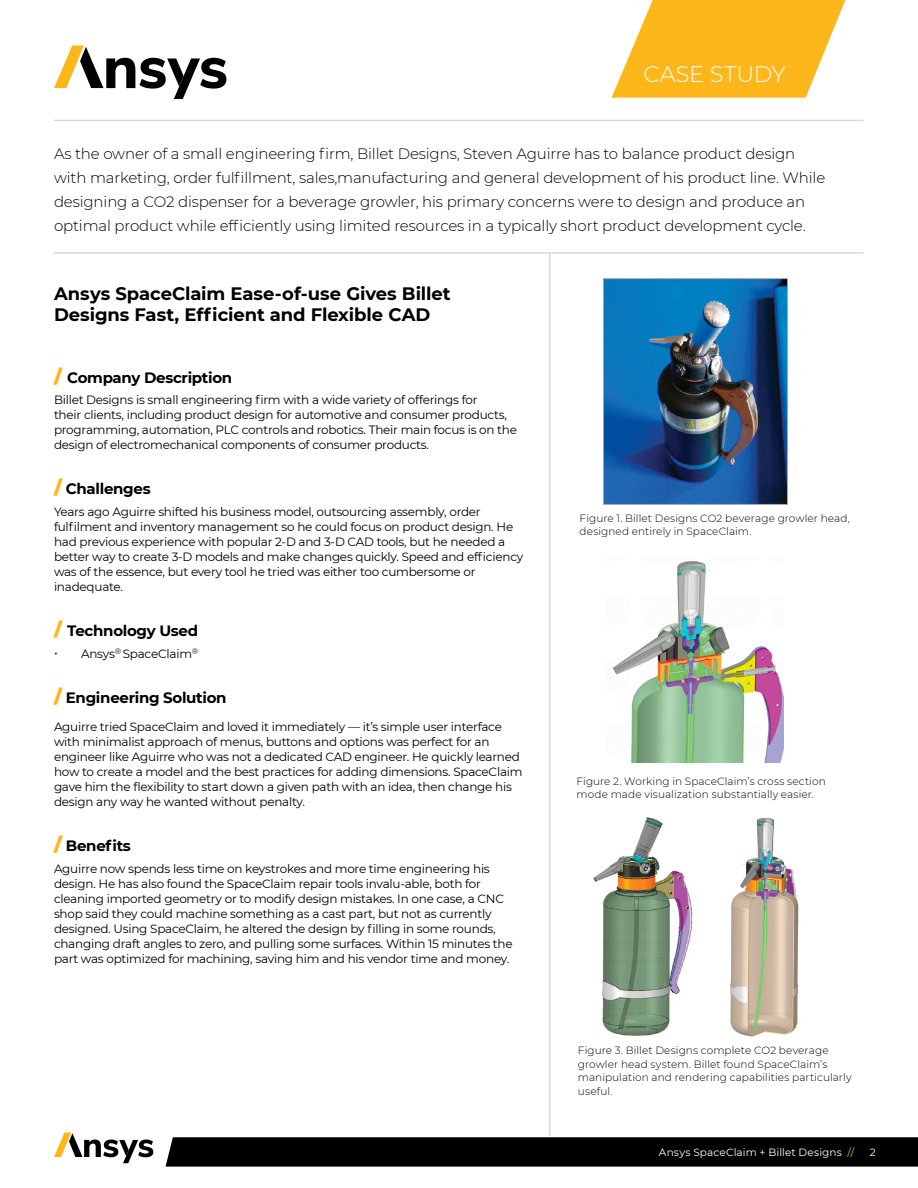
<style>
.page{position:relative;width:918px;height:1188px;background:#fff}
.page>*{position:absolute;margin:0;border:0;box-sizing:border-box;transform-origin:0 0}
.t1{font:300 22.5px "Montserrat";letter-spacing:-.005em;color:#fff}
.t2{font:700 18px/21px "Montserrat";letter-spacing:-.005em;color:#000}
.t3{font:300 15px/24px "Montserrat";letter-spacing:-.01em;color:#000}
.t4{font:700 15px "Montserrat";letter-spacing:-.02em;color:#000}
.t5{font:12px/15px "Montserrat";letter-spacing:-.02em;color:#000}
.t6{font:300 10.5px/13.5px "Montserrat";letter-spacing:.01em;color:#000}
.t7{font:10.5px "Montserrat";letter-spacing:.015em;color:#fff}
.s1{font-weight:900;font-size:18px;color:#fdb71a}
.s2{color:#fdb71a}
</style>
<div class="page">
<svg style="left:166px;top:1137px;width:752px;height:30px;background:#060606"></svg>
<svg style="left:54px;top:1132px;width:99px;height:31px"></svg>
<hr style="left:54px;top:252px;width:810px;height:2px;background:#d9d8d6">
<hr style="left:54px;top:120px;width:810px;height:1px;background:#d9d8d6">
<svg style="left:54px;top:45px;width:172px;height:54px"></svg>
<hr style="left:549px;top:254px;width:2px;height:881px;background:#d9d8d6">
<svg style="left:612px;top:0;width:233px;height:98px"></svg>
<img style="left:603px;top:278px;width:184px;height:227px">
<img style="left:593px;top:817px;width:206px;height:219px">
<img style="left:613px;top:561px;width:171px;height:202px">
<h1 class="t1" style="left:644px;top:59px;width:143px">CASE STUDY</h1>
<p class="t3" style="left:54px;top:141px;width:773px">As the owner of a small engineering firm, Billet Designs, Steven Aguirre has to balance product design with marketing, order fulfillment, sales,manufacturing and general development of his product line. While designing a CO2 dispenser for a beverage growler, his primary concerns were to design and produce an optimal product while efficiently using limited resources in a typically short product development cycle.</p>
<h2 class="t2" style="left:54px;top:283px;width:398px">Ansys SpaceClaim Ease-of-use Gives Billet<br>Designs Fast, Efficient and Flexible CAD</h2>
<p class="t4" style="left:54px;top:366px;width:180px"><span class="s1">/</span> Company Description</p>
<p class="t5" style="left:54px;top:392px;width:465px">Billet Designs is small engineering firm with a wide variety of offerings for<br>their clients, including product design for automotive and consumer products, programming, automation, PLC controls and robotics. Their main focus is on the design of electromechanical components of consumer products.</p>
<p class="t4" style="left:54px;top:478px;width:98px"><span class="s1">/</span> Challenges</p>
<p class="t5" style="left:54px;top:504px;width:471px">Years ago Aguirre shifted his business model, outsourcing assembly, order fulfilment and inventory management so he could focus on product design. He had previous experience with popular 2-D and 3-D CAD tools, but he needed a better way to create 3-D models and make changes quickly. Speed and efficiency was of the essence, but every tool he tried was either too cumbersome or inadequate.</p>
<p class="t4" style="left:54px;top:620px;width:146px"><span class="s1">/</span> Technology Used</p>
<p class="t5" style="left:81px;top:646px;width:119px">Ansys<sup>®</sup> SpaceClaim<sup>®</sup></p>
<p class="t4" style="left:54px;top:687px;width:174px"><span class="s1">/</span> Engineering Solution</p>
<p class="t5" style="left:54px;top:719px;width:470px">Aguirre tried SpaceClaim and loved it immediately — it’s simple user interface with minimalist approach of menus, buttons and options was perfect for an engineer like Aguirre who was not a dedicated CAD engineer. He quickly learned how to create a model and the best practices for adding dimensions. SpaceClaim gave him the flexibility to start down a given path with an idea, then change his design any way he wanted without penalty.</p>
<p class="t4" style="left:54px;top:835px;width:78px"><span class="s1">/</span> Benefits</p>
<p class="t5" style="left:54px;top:861px;width:460px">Aguirre now spends less time on keystrokes and more time engineering his design. He has also found the SpaceClaim repair tools invalu-able, both for cleaning imported geometry or to modify design mistakes. In one case, a CNC shop said they could machine something as a cast part, but not as currently designed. Using SpaceClaim, he altered the design by filling in some rounds, changing draft angles to zero, and pulling some surfaces. Within 15 minutes the part was optimized for machining, saving him and his vendor time and money.</p>
<p class="t6" style="left:580px;top:511px;width:272px">Figure 1. Billet Designs CO2 beverage growler head, designed entirely in SpaceClaim.</p>
<p class="t6" style="left:576px;top:774px;width:251px">Figure 2. Working in SpaceClaim’s cross section mode made visualization substantially easier.</p>
<p class="t6" style="left:578px;top:1044px;width:275px">Figure 3. Billet Designs complete CO2 beverage growler head system. Billet found SpaceClaim’s manipulation and rendering capabilities particularly useful.</p>
<p class="t7" style="left:659px;top:1145px;width:197px">Ansys SpaceClaim + Billet Designs <span class="s2">//</span></p>
<p class="t7" style="left:870px;top:1145px;width:7px">2</p>
</div>
